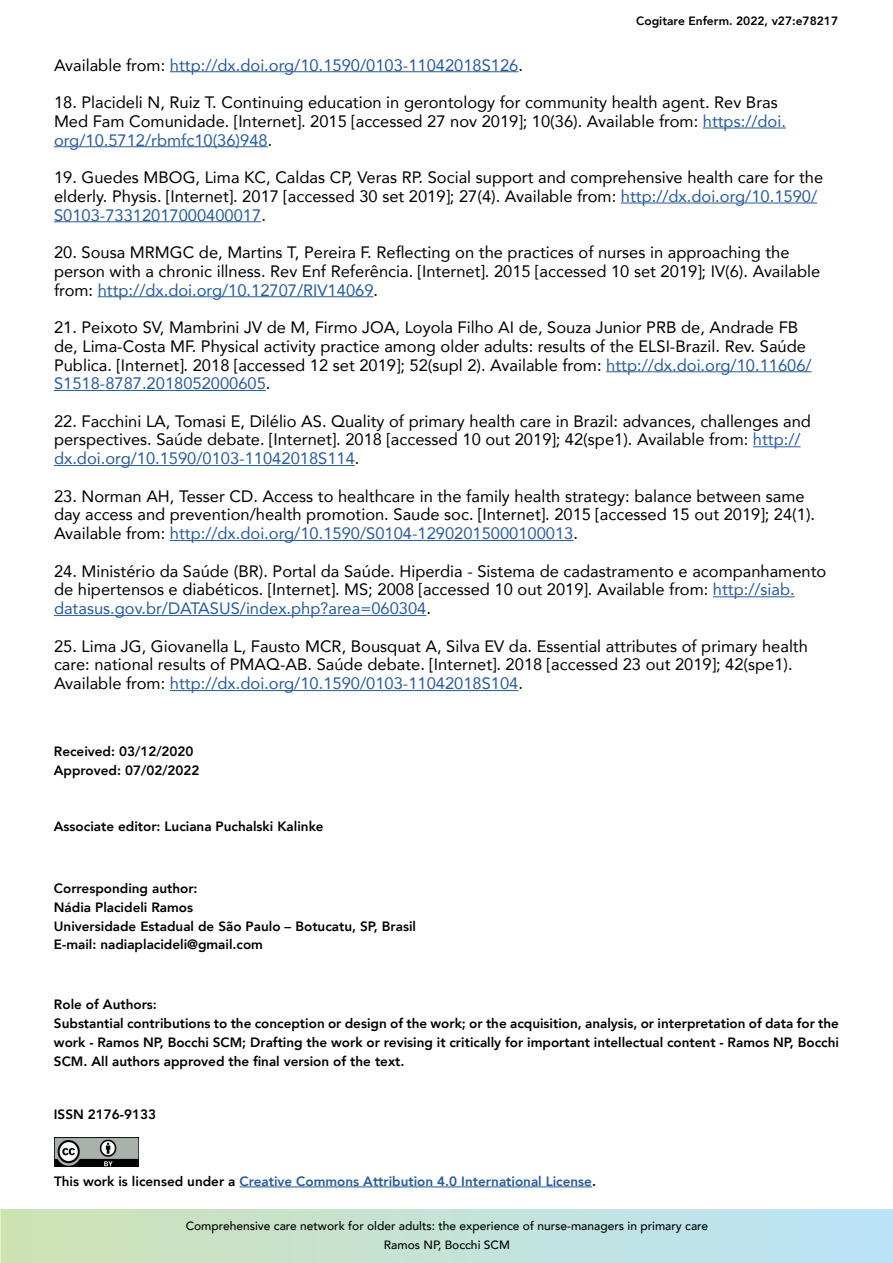
<style>
.page{position:relative;width:893px;height:1263px;background:#fff}
.page>*{position:absolute;margin:0;border:0;box-sizing:border-box;transform-origin:0 0}
.t1{font:16.5px/18.8px "Avenir";color:#000}
.t2{font:16.5px "Avenir";color:#275b9b}
.t3{font:800 13.5px/18.8px "Avenir";color:#000}
.t4{font:800 13.5px "Avenir";color:#275b9b}
.t5{font:500 12px/18.6px "Avenir";color:#000;text-align:center}
.t6{font:800 12px "Avenir";color:#000}
.s1{color:#000}
.s2{color:#275b9b}
</style>
<div class="page">
<img style="left:55px;top:1138px;width:83px;height:29px">
<hr style="left:239px;top:1186px;width:353px;height:1px;background:#275b9b">
<svg style="left:0;top:1209px;width:893px;height:54px;background:#c4e2d6"></svg>
<hr style="left:170px;top:71px;width:348px;height:1px;background:#275b9b">
<hr style="left:703px;top:128px;width:83px;height:1px;background:#275b9b">
<hr style="left:54px;top:146px;width:214px;height:1px;background:#275b9b">
<hr style="left:621px;top:203px;width:196px;height:1px;background:#275b9b">
<hr style="left:54px;top:221px;width:207px;height:1px;background:#275b9b">
<hr style="left:98px;top:296px;width:276px;height:1px;background:#275b9b">
<hr style="left:606px;top:371px;width:206px;height:1px;background:#275b9b">
<hr style="left:54px;top:390px;width:212px;height:1px;background:#275b9b">
<hr style="left:753px;top:446px;width:48px;height:1px;background:#275b9b">
<hr style="left:54px;top:465px;width:301px;height:1px;background:#275b9b">
<hr style="left:170px;top:540px;width:403px;height:1px;background:#275b9b">
<hr style="left:713px;top:596px;width:82px;height:1px;background:#275b9b">
<hr style="left:54px;top:615px;width:372px;height:1px;background:#275b9b">
<hr style="left:170px;top:690px;width:348px;height:1px;background:#275b9b">
<p class="t6" style="left:636px;top:12px;width:203px">Cogitare Enferm. 2022, v27:e78217</p>
<p class="t2" style="left:54px;top:52px;width:470px"><span class="s1">Available from:</span> http://dx.doi.org/10.1590/0103-11042018S126<span class="s1">.</span></p>
<p class="t1" style="left:54px;top:92px;width:733px">18. Placideli N, Ruiz T. Continuing education in gerontology for community health agent. Rev Bras<br>Med Fam Comunidade. [Internet]. 2015 [accessed 27 nov 2019]; 10(36). Available from: <span class="s2">https://doi. org/10.5712/rbmfc10(36)948</span>.</p>
<p class="t1" style="left:54px;top:167px;width:771px">19. Guedes MBOG, Lima KC, Caldas CP, Veras RP. Social support and comprehensive health care for the elderly. Physis. [Internet]. 2017 [accessed 30 set 2019]; 27(4). Available from: <span class="s2">http://dx.doi.org/10.1590/<br>S0103-73312017000400017</span>.</p>
<p class="t1" style="left:54px;top:242px;width:768px">20. Sousa MRMGC de, Martins T, Pereira F. Reflecting on the practices of nurses in approaching the person with a chronic illness. Rev Enf Referência. [Internet]. 2015 [accessed 10 set 2019]; IV(6). Available from: <span class="s2">http://dx.doi.org/10.12707/RIV14069</span>.</p>
<p class="t1" style="left:54px;top:317px;width:759px">21. Peixoto SV, Mambrini JV de M, Firmo JOA, Loyola Filho AI de, Souza Junior PRB de, Andrade FB de, Lima-Costa MF. Physical activity practice among older adults: results of the ELSI-Brazil. Rev. Saúde Publica. [Internet]. 2018 [accessed 12 set 2019]; 52(supl 2). Available from: <span class="s2">http://dx.doi.org/10.11606/ S1518-8787.2018052000605</span>.</p>
<p class="t1" style="left:54px;top:411px;width:758px">22. Facchini LA, Tomasi E, Dilélio AS. Quality of primary health care in Brazil: advances, challenges and perspectives. Saúde debate. [Internet]. 2018 [accessed 10 out 2019]; 42(spe1). Available from: <span class="s2">http:// dx.doi.org/10.1590/0103-11042018S114</span>.</p>
<p class="t1" style="left:54px;top:486px;width:763px">23. Norman AH, Tesser CD. Access to healthcare in the family health strategy: balance between same day access and prevention/health promotion. Saude soc. [Internet]. 2015 [accessed 15 out 2019]; 24(1).<br>Available from: <span class="s2">http://dx.doi.org/10.1590/S0104-12902015000100013</span>.</p>
<p class="t1" style="left:54px;top:561px;width:774px">24. Ministério da Saúde (BR). Portal da Saúde. Hiperdia - Sistema de cadastramento e acompanhamento de hipertensos e diabéticos. [Internet]. MS; 2008 [accessed 10 out 2019]. Available from: <span class="s2">http://siab. datasus.gov.br/DATASUS/index.php?area=060304</span>.</p>
<p class="t1" style="left:54px;top:636px;width:755px">25. Lima JG, Giovanella L, Fausto MCR, Bousquat A, Silva EV da. Essential attributes of primary health care: national results of PMAQ-AB. Saúde debate. [Internet]. 2018 [accessed 23 out 2019]; 42(spe1).<br>Available from: <span class="s2">http://dx.doi.org/10.1590/0103-11042018S104</span>.</p>
<p class="t3" style="left:54px;top:742px;width:147px">Received: 03/12/2020<br>Approved: 07/02/2022</p>
<p class="t3" style="left:54px;top:817px;width:271px">Associate editor: Luciana Puchalski Kalinke</p>
<p class="t3" style="left:54px;top:879px;width:364px">Corresponding author:<br>Nádia Placideli Ramos<br>Universidade Estadual de São Paulo – Botucatu, SP, Brasil E-mail: nadiaplacideli@gmail.com</p>
<p class="t3" style="left:54px;top:995px;width:787px">Role of Authors:<br>Substantial contributions to the conception or design of the work; or the acquisition, analysis, or interpretation of data for the work - Ramos NP, Bocchi SCM; Drafting the work or revising it critically for important intellectual content - Ramos NP, Bocchi SCM. All authors approved the final version of the text.</p>
<p class="t3" style="left:54px;top:1104px;width:104px">ISSN 2176-9133</p>
<p class="t4" style="left:54px;top:1171px;width:544px"><span class="s1">This work is licensed under a</span> Creative Commons Attribution 4.0 International License<span class="s1">.</span></p>
<p class="t5" style="left:186px;top:1216px;width:524px">Comprehensive care network for older adults: the experience of nurse-managers in primary care<br>Ramos NP, Bocchi SCM</p>
</div>
